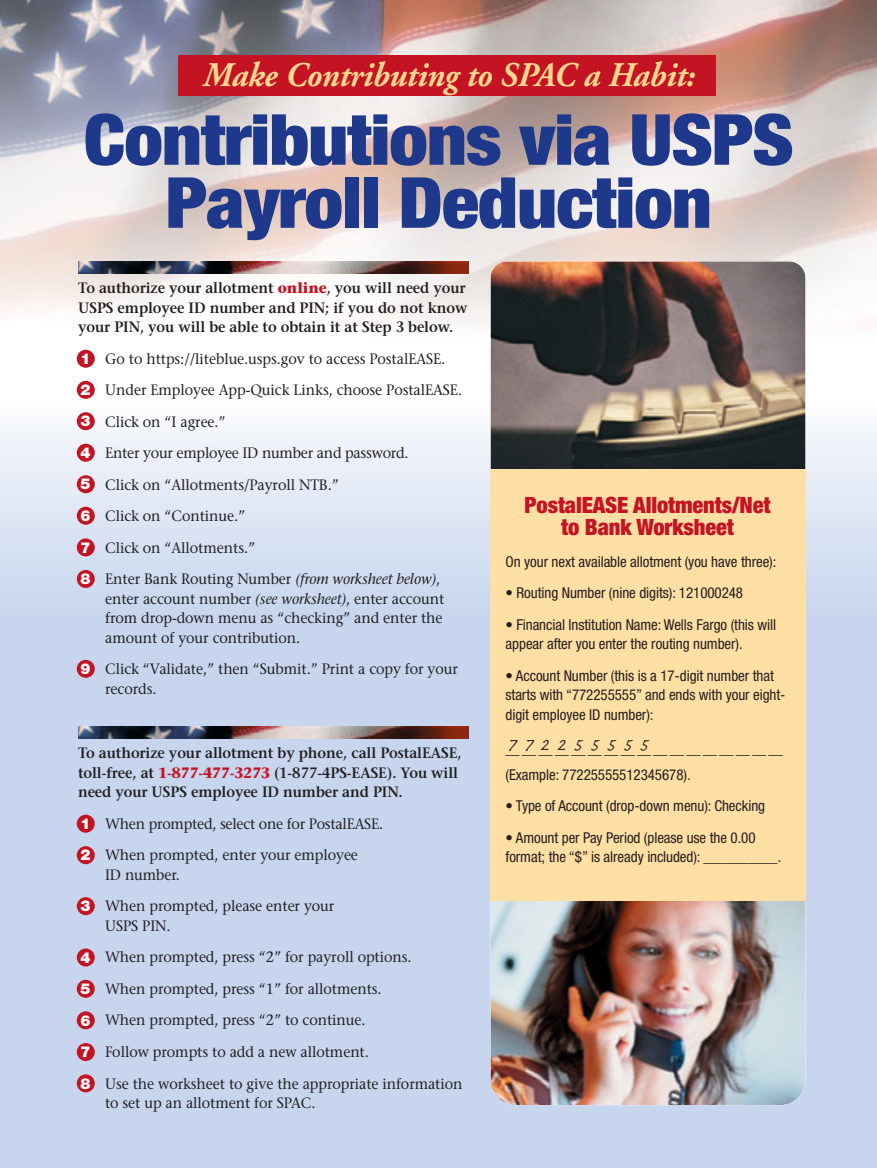
<style>
.page{position:relative;width:877px;height:1168px;background:#fff}
.page>*{position:absolute;margin:0;border:0;box-sizing:border-box;transform-origin:0 0}
.t1{font:900 condensed 70.5px/63px "Helvetica Neue";letter-spacing:-.015em;color:#1e388c;text-align:center;scale:1.1 1}
.t2{font:italic 700 34.5px "Adobe Garamond";letter-spacing:-.005em;color:#ffd98f;scale:.95 1}
.t3{font:900 condensed 22.5px/22.5px "Helvetica Neue";letter-spacing:-.005em;color:#c41424;text-align:center}
.t4{font:22.5px "Caflisch Script";color:#231f20;scale:.95 1}
.t5{font:15px/31.5px "Stone Serif";letter-spacing:-.005em;color:#231f20;scale:.95 1}
.t6{font:condensed 15px/19.5px "Helvetica Neue";letter-spacing:-.005em;color:#231f20}
.t7{font:600 15px/19.5px "Stone Serif";letter-spacing:-.005em;color:#231f20;text-align:justify;scale:.95 1}
.t8{font:900 15px/31.5px "Helvetica Neue";color:#fff;text-align:justify}
.s1{font-weight:700;color:#c41424}
.s2{font-style:italic}
</style>
<div class="page">
<div style="left:0;top:607px;width:877px;height:560px;background:#c7d5ee"></div>
<img style="left:0;top:0;width:877px;height:323px">
<div style="left:0;top:402px;width:877px;height:210px;background:linear-gradient(to bottom,#fbfbfd,#c7d5ee)"></div>
<img style="left:490px;top:261px;width:316px;height:208px">
<img style="left:490px;top:853px;width:316px;height:252px;border-radius:26px">
<div style="left:77px;top:350px;width:18px;height:18px;background:#c41424;border-radius:50%"></div>
<div style="left:77px;top:381px;width:18px;height:18px;background:#c41424;border-radius:50%"></div>
<div style="left:77px;top:412px;width:18px;height:18px;background:#c41424;border-radius:50%"></div>
<div style="left:77px;top:444px;width:18px;height:18px;background:#c41424;border-radius:50%"></div>
<div style="left:77px;top:475px;width:18px;height:18px;background:#c41424;border-radius:50%"></div>
<div style="left:77px;top:507px;width:18px;height:18px;background:#c41424;border-radius:50%"></div>
<div style="left:77px;top:538px;width:18px;height:18px;background:#c41424;border-radius:50%"></div>
<div style="left:77px;top:570px;width:18px;height:18px;background:#c41424;border-radius:50%"></div>
<div style="left:77px;top:660px;width:18px;height:18px;background:#c41424;border-radius:50%"></div>
<div style="left:77px;top:814px;width:18px;height:18px;background:#c41424;border-radius:50%"></div>
<div style="left:77px;top:846px;width:18px;height:18px;background:#c41424;border-radius:50%"></div>
<div style="left:77px;top:897px;width:18px;height:18px;background:#c41424;border-radius:50%"></div>
<div style="left:77px;top:948px;width:18px;height:18px;background:#c41424;border-radius:50%"></div>
<div style="left:77px;top:979px;width:18px;height:18px;background:#c41424;border-radius:50%"></div>
<div style="left:77px;top:1011px;width:18px;height:18px;background:#c41424;border-radius:50%"></div>
<div style="left:77px;top:1043px;width:18px;height:18px;background:#c41424;border-radius:50%"></div>
<div style="left:77px;top:1074px;width:18px;height:18px;background:#c41424;border-radius:50%"></div>
<img style="left:78px;top:262px;width:390px;height:12px">
<img style="left:78px;top:726px;width:390px;height:12px">
<div style="left:178px;top:55px;width:538px;height:41px;background:#c41424"></div>
<div style="left:490px;top:469px;width:316px;height:431px;background:#ffdfa4"></div>
<h2 class="t2" style="left:202px;top:62px;width:519px">Make Contributing to SPAC a Habit:</h2>
<h1 class="t1" style="left:84px;top:114px;width:647px">Contributions via USPS<br>Payroll Deduction</h1>
<p class="t7" style="left:78px;top:280px;width:411px">To authorize your allotment <span class="s1">online</span>, you will need your USPS employee ID number and PIN; if you do not know your PIN, you will be able to obtain it at Step 3 below.</p>
<p class="t5" style="left:105px;top:344px;width:377px">Go to https://liteblue.usps.gov to access PostalEASE.<br>Under Employee App-Quick Links, choose PostalEASE.<br>Click on “I agree.”<br>Enter your employee ID number and password.<br>Click on “Allotments/Payroll NTB.”<br>Click on “Continue.”<br>Click on “Allotments.”<br>Enter Bank Routing Number <span class="s2">(from worksheet below)</span>,</p>
<p class="t5" style="left:105px;top:590px;width:358px;line-height:19.5px;text-align:justify">enter account number <span class="s2">(see worksheet)</span>, enter account from drop-down menu as “checking” and enter the amount of your contribution.</p>
<p class="t5" style="left:105px;top:661px;width:373px;line-height:19.5px">Click “Validate,” then “Submit.” Print a copy for your records.</p>
<p class="t8" style="left:80px;top:344px;width:12px">1<br>2<br>3<br>4<br>5<br>6<br>7<br>8</p>
<p class="t8" style="left:80px;top:654px;width:12px">9</p>
<p class="t7" style="left:78px;top:745px;width:405px;text-align:left">To authorize your allotment by phone, call PostalEASE, toll-free, at <span class="s1">1-877-477-3273</span> (1-877-4PS-EASE). You will need your USPS employee ID number and PIN.</p>
<p class="t5" style="left:105px;top:809px;width:294px">When prompted, select one for PostalEASE.<br>When prompted, enter your employee</p>
<p class="t5" style="left:105px;top:860px;width:243px">ID number.<br>When prompted, please enter your</p>
<p class="t5" style="left:105px;top:911px;width:378px">USPS PIN.<br>When prompted, press “2” for payroll options.<br>When prompted, press “1” for allotments.<br>When prompted, press “2” to continue.<br>Follow prompts to add a new allotment.<br>Use the worksheet to give the appropriate information</p>
<p class="t5" style="left:105px;top:1088px;width:223px">to set up an allotment for SPAC.</p>
<p class="t8" style="left:80px;top:809px;width:12px">1<br>2</p>
<p class="t8" style="left:80px;top:891px;width:12px">3</p>
<p class="t8" style="left:80px;top:942px;width:12px">4<br>5<br>6<br>7<br>8</p>
<h3 class="t3" style="left:525px;top:495px;width:247px">PostalEASE Allotments/Net to Bank Worksheet</h3>
<p class="t6" style="left:506px;top:553px;width:272px">On your next available allotment (you have three):</p>
<p class="t6" style="left:506px;top:584px;width:239px">• Routing Number (nine digits): 121000248</p>
<p class="t6" style="left:506px;top:616px;width:272px">• Financial Institution Name: Wells Fargo (this will appear after you enter the routing number).</p>
<p class="t6" style="left:506px;top:667px;width:281px">• Account Number (this is a 17-digit number that starts with “772255555” and ends with your eight&shy;digit employee ID number):</p>
<p class="t6" style="left:506px;top:737px;width:279px;line-height:25.5px">__ __ __ __ __ __ __ __ __ __ __ __ __ __ __ __ __ (Example: 77225555512345678).</p>
<p class="t6" style="left:506px;top:797px;width:261px">• Type of Account (drop-down menu): Checking</p>
<p class="t6" style="left:506px;top:829px;width:277px">• Amount per Pay Period (please use the 0.00 format; the “$” is already included): __________.</p>
<h3 class="t4" style="left:508px;top:737px;width:149px">7 7 2 2 5 5 5 5 5</h3>
</div>
